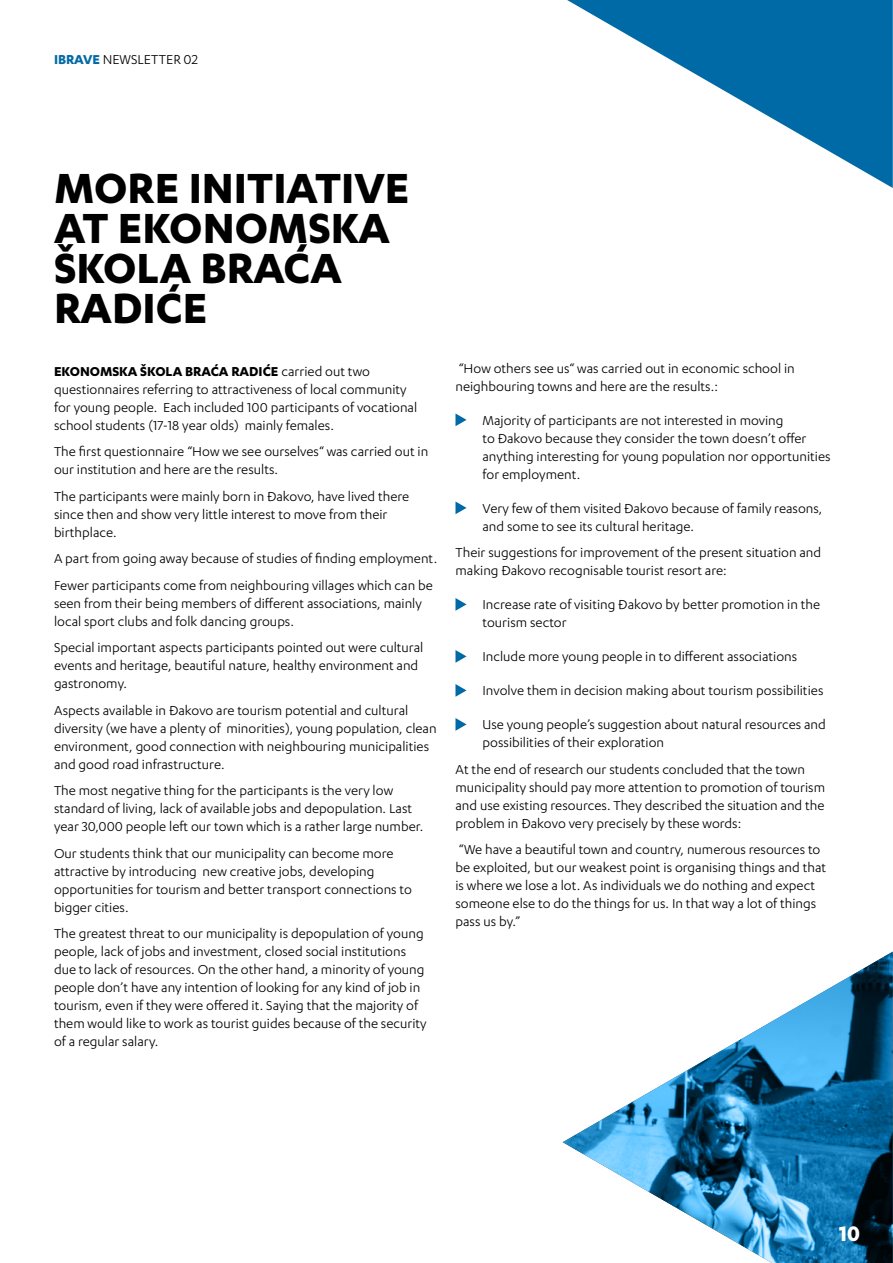
<style>
.page{position:relative;width:893px;height:1263px;background:#fff}
.page>*{position:absolute;margin:0;border:0;box-sizing:border-box;transform-origin:0 0}
.t1{font:700 48.9px/39.8px "Karbon";color:#000}
.t2{font:700 24.45px "Karbon";color:#fff}
.t3{font:15px/18px "Karbon";color:#000}
.s1{font-weight:700;color:#006aa6}
.s2{font-weight:700}
</style>
<div class="page">
<svg style="left:567px;top:0;width:326px;height:188px"></svg>
<img style="left:563px;top:951px;width:330px;height:312px">
<svg style="left:455px;top:413px;width:12px;height:13px"></svg>
<svg style="left:455px;top:501px;width:12px;height:13px"></svg>
<svg style="left:455px;top:598px;width:12px;height:13px"></svg>
<svg style="left:455px;top:650px;width:12px;height:13px"></svg>
<svg style="left:455px;top:684px;width:12px;height:13px"></svg>
<svg style="left:455px;top:718px;width:12px;height:13px"></svg>
<p class="t3" style="left:54px;top:50px;width:146px"><span class="s1">IBRAVE</span> NEWSLETTER 02</p>
<p class="t1" style="left:54px;top:167px;width:357px">MORE INITIATIVE<br>AT EKONOMSKA<br>ŠKOLA BRAĆA<br>RADIĆE</p>
<p class="t3" style="left:54px;top:362px;width:365px"><span class="s2">EKONOMSKA ŠKOLA BRAĆA RADIĆE</span> carried out two questionnaires referring to attractiveness of local community for young people. Each included 100 participants of vocational school students (17-18 year olds) mainly females.</p>
<p class="t3" style="left:54px;top:442px;width:376px">The first questionnaire “How we see ourselves“ was carried out in our institution and here are the results.</p>
<p class="t3" style="left:54px;top:487px;width:357px">The participants were mainly born in Đakovo, have lived there since then and show very little interest to move from their birthplace.</p>
<p class="t3" style="left:54px;top:549px;width:385px">A part from going away because of studies of finding employment.</p>
<p class="t3" style="left:54px;top:576px;width:380px">Fewer participants come from neighbouring villages which can be seen from their being members of different associations, mainly local sport clubs and folk dancing groups.</p>
<p class="t3" style="left:54px;top:638px;width:371px">Special important aspects participants pointed out were cultural events and heritage, beautiful nature, healthy environment and gastronomy.</p>
<p class="t3" style="left:54px;top:701px;width:384px">Aspects available in Đakovo are tourism potential and cultural diversity (we have a plenty of minorities), young population, clean environment, good connection with neighbouring municipalities and good road infrastructure.</p>
<p class="t3" style="left:54px;top:781px;width:371px">The most negative thing for the participants is the very low standard of living, lack of available jobs and depopulation. Last year 30,000 people left our town which is a rather large number.</p>
<p class="t3" style="left:54px;top:844px;width:359px">Our students think that our municipality can become more attractive by introducing new creative jobs, developing opportunities for tourism and better transport connections to bigger cities.</p>
<p class="t3" style="left:54px;top:924px;width:374px">The greatest threat to our municipality is depopulation of young people, lack of jobs and investment, closed social institutions due to lack of resources. On the other hand, a minority of young people don’t have any intention of looking for any kind of job in tourism, even if they were offered it. Saying that the majority of them would like to work as tourist guides because of the security of a regular salary.</p>
<p class="t3" style="left:455px;top:359px;width:341px">“How others see us“ was carried out in economic school in neighbouring towns and here are the results.:</p>
<p class="t3" style="left:482px;top:411px;width:350px">Majority of participants are not interested in moving<br>to Đakovo because they consider the town doesn’t offer anything interesting for young population nor opportunities for employment.</p>
<p class="t3" style="left:482px;top:499px;width:341px">Very few of them visited Đakovo because of family reasons, and some to see its cultural heritage.</p>
<p class="t3" style="left:455px;top:543px;width:367px">Their suggestions for improvement of the present situation and making Đakovo recognisable tourist resort are:</p>
<p class="t3" style="left:482px;top:595px;width:339px">Increase rate of visiting Đakovo by better promotion in the tourism sector</p>
<p class="t3" style="left:482px;top:647px;width:316px">Include more young people in to different associations</p>
<p class="t3" style="left:482px;top:681px;width:342px">Involve them in decision making about tourism possibilities</p>
<p class="t3" style="left:482px;top:715px;width:345px">Use young people’s suggestion about natural resources and possibilities of their exploration</p>
<p class="t3" style="left:455px;top:760px;width:371px">At the end of research our students concluded that the town municipality should pay more attention to promotion of tourism and use existing resources. They described the situation and the problem in Đakovo very precisely by these words:</p>
<p class="t3" style="left:455px;top:840px;width:372px">“We have a beautiful town and country, numerous resources to be exploited, but our weakest point is organising things and that is where we lose a lot. As individuals we do nothing and expect someone else to do the things for us. In that way a lot of things pass us by.”</p>
<p class="t2" style="left:839px;top:1220px;width:22px">10</p>
</div>
